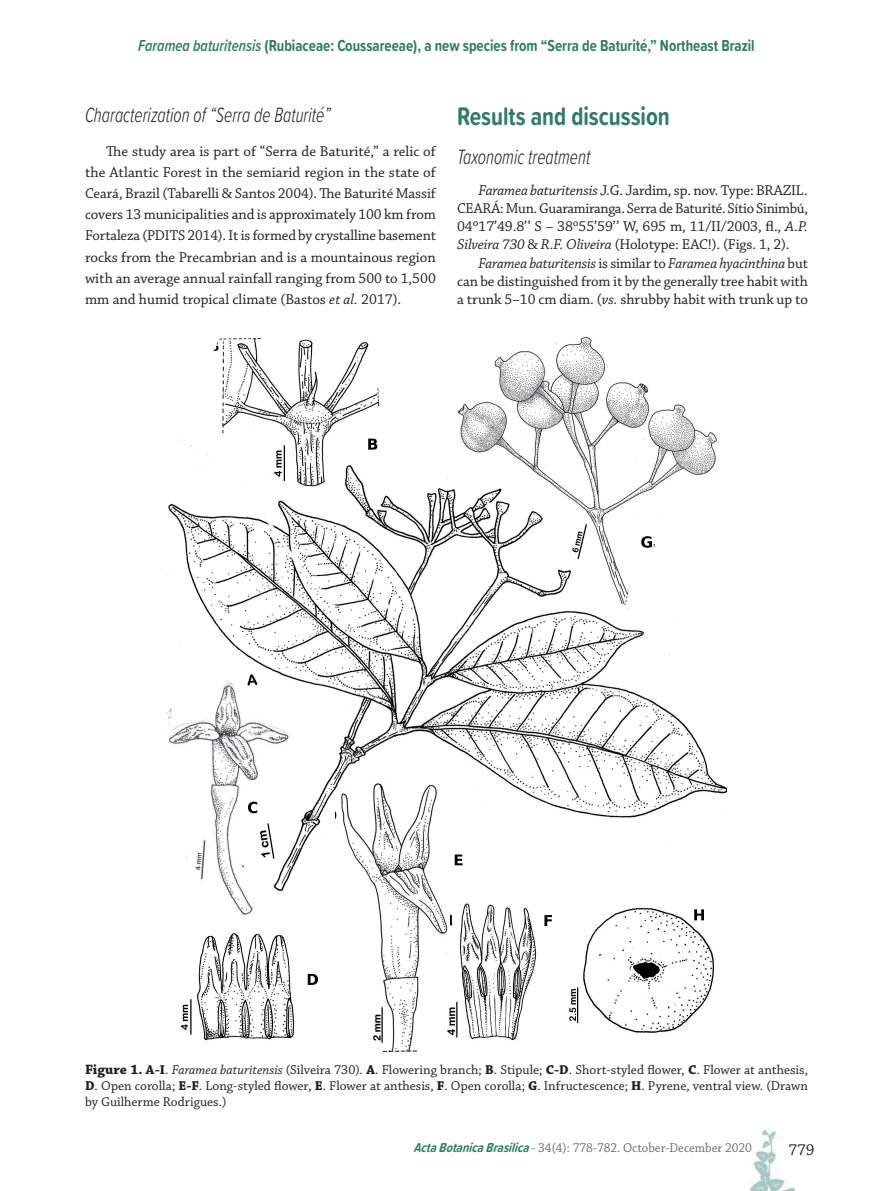
<style>
.page{position:relative;width:893px;height:1191px;background:#fff}
.page>*{position:absolute;margin:0;border:0;box-sizing:border-box;transform-origin:0 0}
.t1{font:700 26.4px "Proxima Soft Cond";color:#2f7b67;scale:.91 1}
.t2{font:italic 300 21.45px "Proxima Soft Cond";color:#231f20;scale:.82 1}
.t3{font:700 16.5px "Proxima Soft Cond";color:#2f7b67;scale:.91 1}
.t4{font:16.5px "Chaparral Pro";color:#231f20}
.t5{font:15px/21.1px "Chaparral Pro";color:#231f20;text-align:justify}
.t6{font:13.5px/16.2px "Chaparral Pro";color:#231f20;text-align:justify}
.t7{font:13.5px "Chaparral Pro";color:#6c6d70;scale:.95 1}
.s1{font-weight:600;font-style:italic}
.s2{font-style:italic}
.s3{font-weight:700;font-size:14.25px}
.s4{font-weight:700}
.s5{font-family:"Proxima Soft Cond";font-weight:700;font-style:italic;color:#2f7b67}
</style>
<div class="page">
<img style="left:749px;top:1130px;width:45px;height:61px">
<img style="left:166px;top:336px;width:561px;height:717px">
<p class="t3" style="left:138px;top:33px;width:679px"><span class="s1">Faramea baturitensis</span> (Rubiaceae: Coussareeae), a new species from “Serra de Baturité,” Northeast Brazil</p>
<h2 class="t2" style="left:85px;top:99px;width:301px">Characterization of “Serra de Baturité”</h2>
<p class="t5" style="left:85px;top:141px;width:352px;text-indent:21px">The study area is part of “Serra de Baturité,” a relic of the Atlantic Forest in the semiarid region in the state of Ceará, Brazil (Tabarelli &amp; Santos 2004). The Baturité Massif covers 13 municipalities and is approximately 100 km from Fortaleza (PDITS 2014). It is formed by crystalline basement rocks from the Precambrian and is a mountainous region with an average annual rainfall ranging from 500 to 1,500 mm and humid tropical climate (Bastos <span class="s2">et al.</span> 2017).</p>
<h1 class="t1" style="left:457px;top:97px;width:235px">Results and discussion</h1>
<h2 class="t2" style="left:457px;top:141px;width:164px">Taxonomic treatment</h2>
<p class="t5" style="left:457px;top:182px;width:352px;line-height:18px;text-indent:21px"><span class="s2">Faramea baturitensis</span> J.G. Jardim, sp. nov. Type: BRAZIL.<br>CEARÁ: Mun. Guaramiranga. Serra de Baturité. Sítio Sinimbú, 04º17’49.8’’ S – 38º55’59’’ W, 695 m, 11/II/2003, fl., <span class="s2">A.P.<br>Silveira 730</span> &amp; <span class="s2">R.F. Oliveira</span> (Holotype: EAC!). (Figs. 1, 2).</p>
<p class="t5" style="left:457px;top:254px;width:352px;line-height:18px;text-indent:21px"><span class="s2">Faramea baturitensis</span> is similar to <span class="s2">Faramea hyacinthina</span> but can be distinguished from it by the generally tree habit with a trunk 5–10 cm diam. (<span class="s2">vs.</span> shrubby habit with trunk up to</p>
<p class="t6" style="left:85px;top:1061px;width:724px"><span class="s3">Figure 1.</span> <span class="s4">A-I</span>. <span class="s2">Faramea baturitensis</span> (Silveira 730)<span class="s2">.</span> <span class="s4">A</span>. Flowering branch; <span class="s4">B</span>. Stipule; <span class="s4">C-D</span>. Short-styled flower, <span class="s4">C</span>. Flower at anthesis, <span class="s4">D</span>. Open corolla; <span class="s4">E-F</span>. Long-styled flower, <span class="s4">E</span>. Flower at anthesis, <span class="s4">F</span>. Open corolla; <span class="s4">G</span>. Infructescence; <span class="s4">H</span>. Pyrene, ventral view. (Drawn by Guilherme Rodrigues.)</p>
<p class="t7" style="left:414px;top:1140px;width:358px"><span class="s5">ActaBotanicaBrasilica</span>- 34(4): 778-782. October-December 2020</p>
<p class="t4" style="left:788px;top:1141px;width:27px">779</p>
</div>
